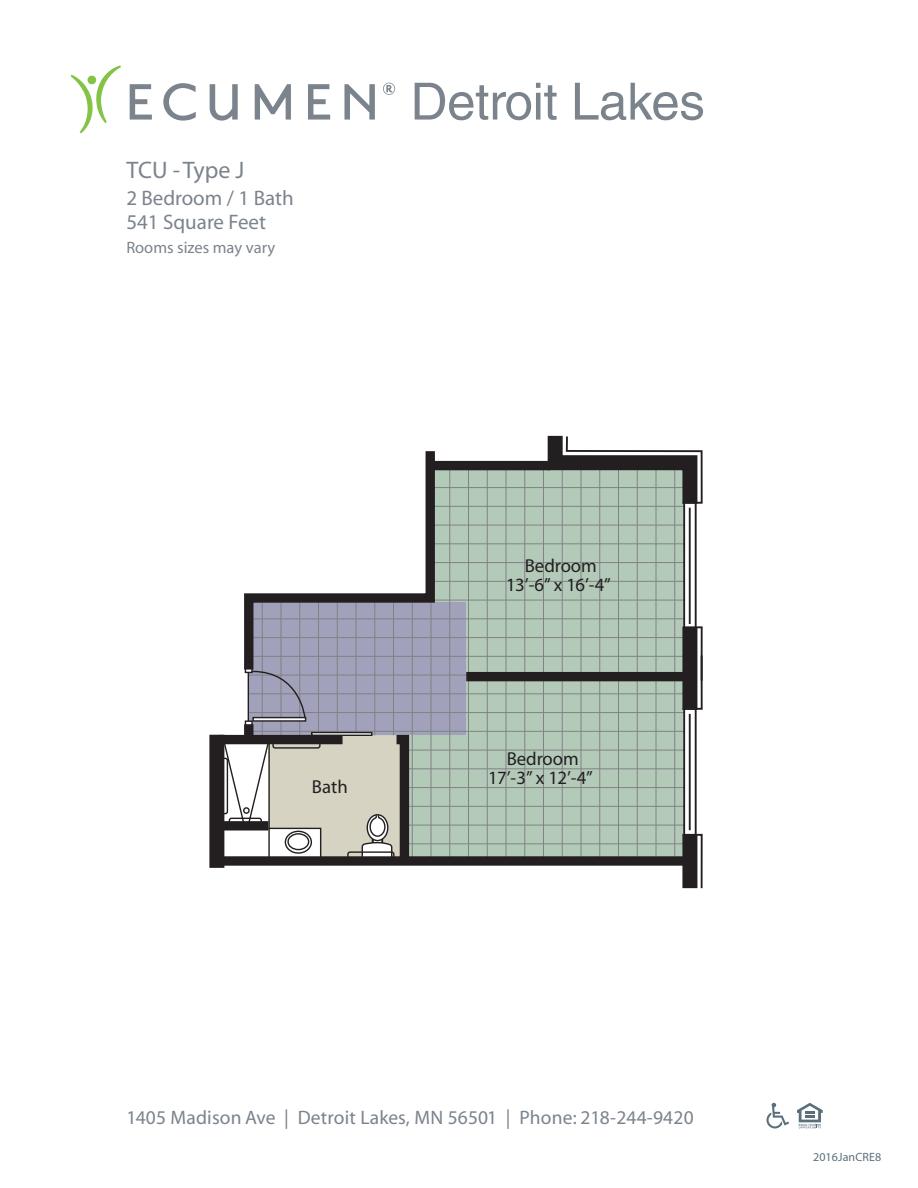
<style>
.page{position:relative;width:918px;height:1188px;background:#fff}
.page>*{position:absolute;margin:0;border:0;box-sizing:border-box;transform-origin:0 0}
.t1{font:700 24px "Helvetica LT Std";color:#7b838d}
.t2{font:21px/24px "Helvetica LT Std";color:#7b838d}
.t3{font:19.5px "Helvetica LT Std";letter-spacing:.01em;color:#7b838d}
.t4{font:18.75px/18.8px "Helvetica LT Std";color:#231f20;text-align:center}
.t5{font:italic 300 16.5px "Helvetica LT Std";color:#7b838d}
.t6{font:300 12px "Helvetica LT Std";letter-spacing:.01em;color:#5b6f7b}
</style>
<div class="page">
<svg style="left:797px;top:1103px;width:26px;height:25px"></svg>
<svg style="left:766px;top:1103px;width:23px;height:25px"></svg>
<svg style="left:414px;top:470px;width:269px;height:386px;fill:#b3cab9"></svg>
<div style="left:248px;top:603px;width:218px;height:132px;background:#a1a1bb"></div>
<hr style="left:431px;top:487px;width:253px;height:1px;background:#808285">
<hr style="left:431px;top:506px;width:253px;height:1px;background:#808285">
<hr style="left:431px;top:525px;width:253px;height:1px;background:#808285">
<hr style="left:431px;top:543px;width:253px;height:1px;background:#808285">
<hr style="left:431px;top:562px;width:253px;height:1px;background:#808285">
<hr style="left:431px;top:581px;width:253px;height:1px;background:#808285">
<hr style="left:247px;top:600px;width:437px;height:1px;background:#808285">
<hr style="left:247px;top:618px;width:437px;height:1px;background:#808285">
<hr style="left:247px;top:637px;width:437px;height:1px;background:#808285">
<hr style="left:247px;top:656px;width:437px;height:1px;background:#808285">
<hr style="left:248px;top:675px;width:436px;height:1px;background:#808285">
<hr style="left:248px;top:693px;width:436px;height:1px;background:#808285">
<hr style="left:248px;top:712px;width:436px;height:1px;background:#808285">
<hr style="left:247px;top:731px;width:437px;height:1px;background:#808285">
<hr style="left:406px;top:750px;width:278px;height:1px;background:#808285">
<hr style="left:406px;top:768px;width:278px;height:1px;background:#808285">
<hr style="left:406px;top:787px;width:278px;height:1px;background:#808285">
<hr style="left:406px;top:806px;width:278px;height:1px;background:#808285">
<hr style="left:406px;top:825px;width:278px;height:1px;background:#808285">
<hr style="left:406px;top:843px;width:278px;height:1px;background:#808285">
<hr style="left:262px;top:598px;width:1px;height:140px;background:#808285">
<hr style="left:281px;top:598px;width:1px;height:140px;background:#808285">
<hr style="left:299px;top:598px;width:1px;height:140px;background:#808285">
<hr style="left:318px;top:598px;width:1px;height:140px;background:#808285">
<hr style="left:337px;top:598px;width:1px;height:140px;background:#808285">
<hr style="left:356px;top:598px;width:1px;height:135px;background:#808285">
<hr style="left:374px;top:598px;width:1px;height:137px;background:#808285">
<hr style="left:393px;top:596px;width:1px;height:139px;background:#808285">
<hr style="left:412px;top:598px;width:1px;height:260px;background:#808285">
<hr style="left:431px;top:467px;width:1px;height:391px;background:#808285">
<hr style="left:449px;top:467px;width:1px;height:391px;background:#808285">
<hr style="left:468px;top:467px;width:1px;height:391px;background:#808285">
<hr style="left:487px;top:467px;width:1px;height:391px;background:#808285">
<hr style="left:506px;top:467px;width:1px;height:391px;background:#808285">
<hr style="left:524px;top:467px;width:1px;height:391px;background:#808285">
<hr style="left:543px;top:467px;width:1px;height:391px;background:#808285">
<hr style="left:562px;top:467px;width:1px;height:391px;background:#808285">
<hr style="left:581px;top:467px;width:1px;height:391px;background:#808285">
<hr style="left:599px;top:467px;width:1px;height:391px;background:#808285">
<hr style="left:618px;top:467px;width:1px;height:391px;background:#808285">
<hr style="left:637px;top:467px;width:1px;height:391px;background:#808285">
<hr style="left:656px;top:467px;width:1px;height:391px;background:#808285">
<hr style="left:674px;top:467px;width:1px;height:391px;background:#808285">
<div style="left:245px;top:721px;width:7px;height:10px;background:#fff"></div>
<div style="left:245px;top:720px;width:8px;height:12px;border:1px solid #231f20"></div>
<hr style="left:253px;top:718px;width:53px;height:3px;background:#fff">
<div style="left:252px;top:717px;width:54px;height:5px;border:1px solid #231f20"></div>
<svg style="left:251px;top:679px;width:55px;height:40px"></svg>
<hr style="left:248px;top:673px;width:1px;height:48px;background:#231f20">
<div style="left:219px;top:856px;width:468px;height:10px;background:#231f20"></div>
<div style="left:244px;top:724px;width:9px;height:12px;background:#231f20"></div>
<div style="left:209px;top:735px;width:15px;height:133px;background:#231f20"></div>
<hr style="left:695px;top:701px;width:2px;height:138px;background:#231f20">
<hr style="left:683px;top:701px;width:2px;height:138px;background:#231f20">
<hr style="left:689px;top:714px;width:2px;height:116px;background:#231f20">
<hr style="left:695px;top:495px;width:2px;height:137px;background:#231f20">
<hr style="left:683px;top:495px;width:2px;height:137px;background:#231f20">
<hr style="left:689px;top:508px;width:2px;height:116px;background:#231f20">
<svg style="left:681px;top:833px;width:22px;height:56px"></svg>
<svg style="left:681px;top:625px;width:22px;height:86px"></svg>
<div style="left:682px;top:627px;width:15px;height:83px;background:#231f20"></div>
<svg style="left:540px;top:435px;width:163px;height:84px"></svg>
<div style="left:466px;top:672px;width:219px;height:9px;background:#231f20"></div>
<svg style="left:244px;top:451px;width:196px;height:228px"></svg>
<svg style="left:223px;top:730px;width:191px;height:137px"></svg>
<div style="left:243px;top:807px;width:7px;height:7px;border:1px solid #231f20;border-radius:50%"></div>
<div style="left:433px;top:461px;width:117px;height:9px;background:#231f20"></div>
<div style="left:218px;top:758px;width:10px;height:56px;border:1px solid #231f20;border-radius:2px"></div>
<div style="left:347px;top:851px;width:48px;height:10px;border:1px solid #231f20;border-radius:2px"></div>
<div style="left:272px;top:739px;width:49px;height:10px;border:1px solid #231f20;border-radius:2px"></div>
<svg style="left:130px;top:84px;width:22px;height:36px"></svg>
<svg style="left:163px;top:83px;width:33px;height:38px"></svg>
<svg style="left:210px;top:84px;width:28px;height:37px"></svg>
<svg style="left:255px;top:84px;width:36px;height:36px"></svg>
<svg style="left:308px;top:84px;width:22px;height:36px"></svg>
<svg style="left:344px;top:84px;width:31px;height:36px"></svg>
<svg style="left:71px;top:65px;width:50px;height:68px"></svg>
<svg style="left:383px;top:83px;width:12px;height:12px"></svg>
<svg style="left:415px;top:83px;width:142px;height:37px"></svg>
<svg style="left:575px;top:83px;width:128px;height:37px"></svg>
<p class="t1" style="left:126px;top:158px;width:119px">TCU -Type J</p>
<p class="t2" style="left:126px;top:187px;width:169px">2 Bedroom / 1 Bath<br>541 Square Feet</p>
<p class="t5" style="left:126px;top:239px;width:150px">Rooms sizes may vary</p>
<p class="t4" style="left:312px;top:778px;width:37px">Bath</p>
<p class="t4" style="left:506px;top:557px;width:106px">Bedroom<br>13’-6” x 16’-4”</p>
<p class="t4" style="left:488px;top:751px;width:106px">Bedroom<br>17’-3” x 12’-4”</p>
<p class="t3" style="left:126px;top:1108px;width:569px">1405 Madison Ave | Detroit Lakes, MN 56501 | Phone: 218-244-9420</p>
<p class="t6" style="left:813px;top:1151px;width:70px">2016JanCRE8</p>
</div>
